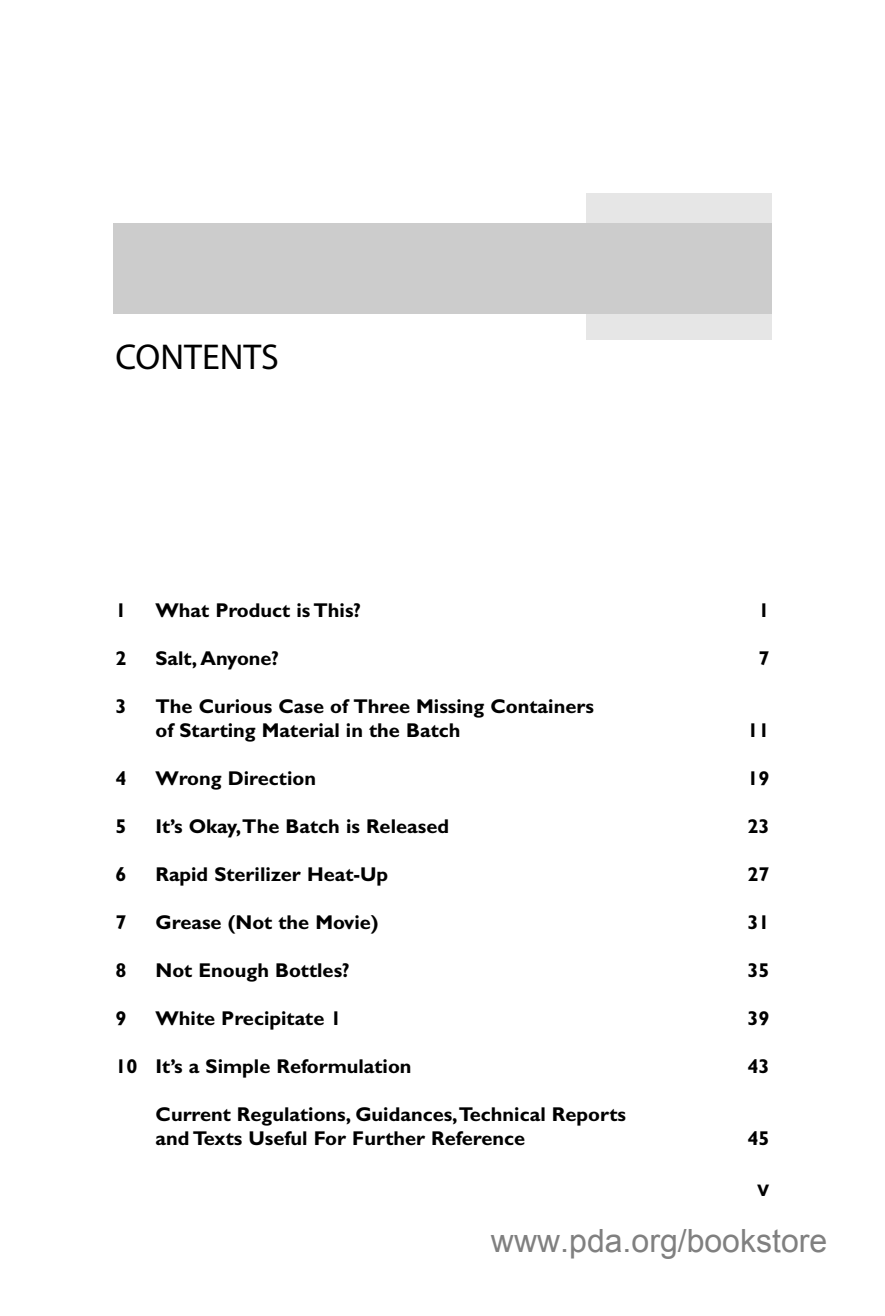
<style>
.page{position:relative;width:885px;height:1316px;background:#fff}
.page>*{position:absolute;margin:0;border:0;box-sizing:border-box;transform-origin:0 0}
.t1{font:36px "Myriad Pro";color:#000}
.t2{font:32px "Arial";color:#808080}
.t3{font:700 22px "Arial SFMT";color:#000}
.t4{font:700 20px/24px "Gill Sans";color:#000}
</style>
<div class="page">
<div style="left:585px;top:193px;width:186px;height:147px;background:#e6e6e6"></div>
<div style="left:113px;top:223px;width:658px;height:90px;background:#ccc"></div>
<p class="t1" style="left:115px;top:344px;width:165px">CONTENTS</p>
<p class="t4" style="left:115px;top:599px;width:13px">1</p>
<p class="t4" style="left:155px;top:599px;width:207px">What Product is This?</p>
<p class="t4" style="left:758px;top:599px;width:13px">1</p>
<p class="t4" style="left:115px;top:647px;width:13px">2</p>
<p class="t4" style="left:155px;top:647px;width:125px">Salt, Anyone?</p>
<p class="t4" style="left:758px;top:647px;width:13px">7</p>
<p class="t4" style="left:115px;top:695px;width:13px">3</p>
<p class="t4" style="left:155px;top:695px;width:440px">The Curious Case of Three Missing Containers of Starting Material in the Batch</p>
<p class="t4" style="left:747px;top:719px;width:24px">11</p>
<p class="t4" style="left:115px;top:767px;width:13px">4</p>
<p class="t4" style="left:155px;top:767px;width:162px">Wrong Direction</p>
<p class="t4" style="left:747px;top:767px;width:24px">19</p>
<p class="t4" style="left:115px;top:815px;width:13px">5</p>
<p class="t4" style="left:155px;top:815px;width:295px">It’s Okay,The Batch is Released</p>
<p class="t4" style="left:747px;top:815px;width:24px">23</p>
<p class="t4" style="left:115px;top:863px;width:13px">6</p>
<p class="t4" style="left:155px;top:863px;width:234px">Rapid Sterilizer Heat-Up</p>
<p class="t4" style="left:747px;top:863px;width:24px">27</p>
<p class="t4" style="left:115px;top:911px;width:13px">7</p>
<p class="t4" style="left:155px;top:911px;width:224px">Grease (Not the Movie)</p>
<p class="t4" style="left:747px;top:911px;width:24px">31</p>
<p class="t4" style="left:115px;top:959px;width:13px">8</p>
<p class="t4" style="left:155px;top:959px;width:196px">Not Enough Bottles?</p>
<p class="t4" style="left:747px;top:959px;width:24px">35</p>
<p class="t4" style="left:115px;top:1007px;width:13px">9</p>
<p class="t4" style="left:155px;top:1007px;width:187px">White Precipitate 1</p>
<p class="t4" style="left:747px;top:1007px;width:24px">39</p>
<p class="t4" style="left:115px;top:1055px;width:297px">10 It’s a Simple Reformulation</p>
<p class="t4" style="left:747px;top:1055px;width:24px">43</p>
<p class="t4" style="left:156px;top:1103px;width:472px">Current Regulations, Guidances,Technical Reports and Texts Useful For Further Reference</p>
<p class="t4" style="left:747px;top:1127px;width:24px">45</p>
<p class="t3" style="left:757px;top:1180px;width:14px">v</p>
<h2 class="t2" style="left:491px;top:1219px;width:338px">www.pda.org/bookstore</h2>
</div>
